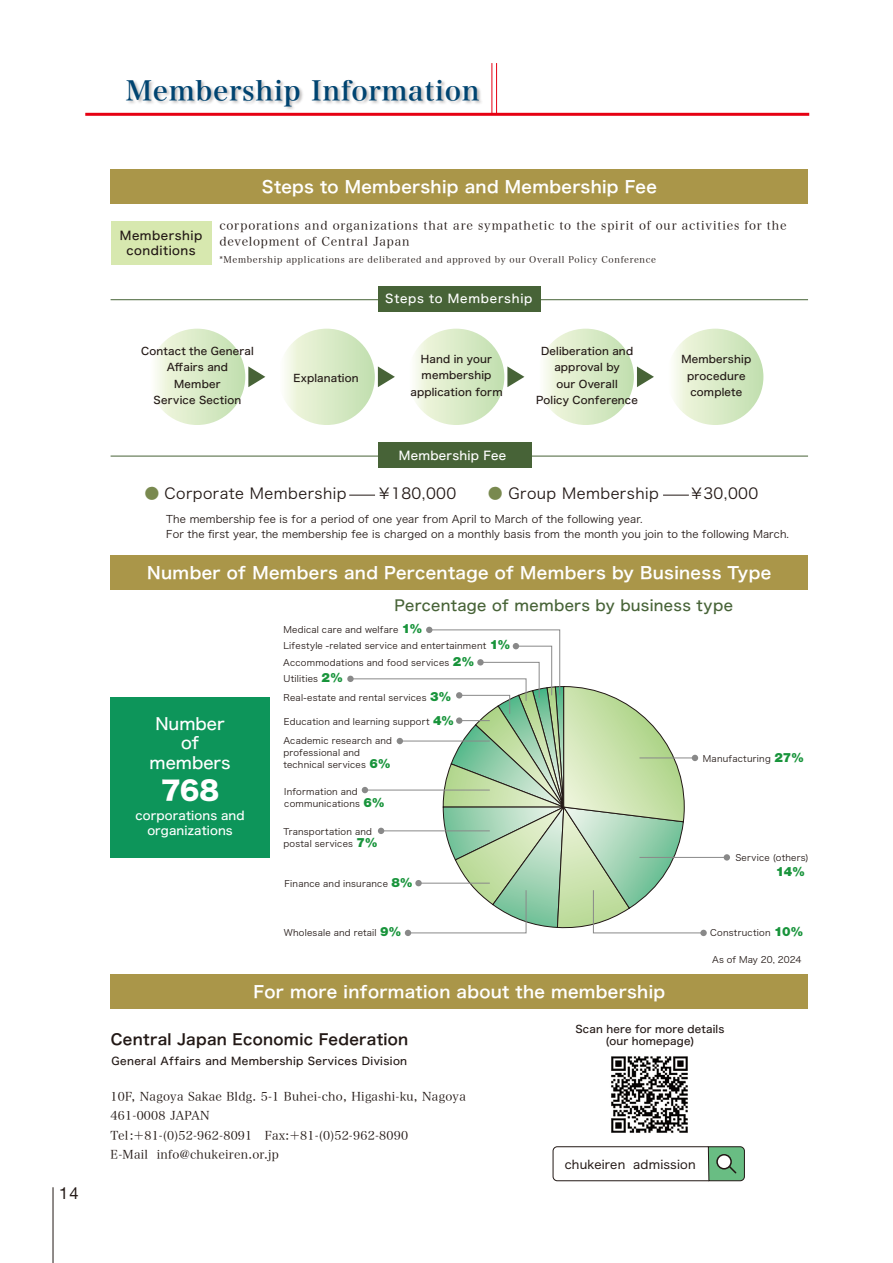
<style>
.page{position:relative;width:893px;height:1263px;background:#fff}
.page>*{position:absolute;margin:0;border:0;box-sizing:border-box;transform-origin:0 0}
.t1{font:27px "Hira Min Pro W6";letter-spacing:.025em;color:#004471}
.t2{font:25.5px "Hiragino Sans W8";color:#fff}
.t3{font:16.5px "Hiragino Sans W6";letter-spacing:.02em;color:#fff}
.t4{font:16.5px/19.5px "Hiragino Sans W5";color:#fff;text-align:center}
.t5{font:16.5px "Helvetica Neue";color:#221815}
.t6{font:15px "Hiragino Sans W3";letter-spacing:.03em;color:#221815}
.t7{font:15px "Hiragino Sans W5";letter-spacing:.02em;color:#476337}
.t8{font:15px "Hiragino Sans W6";letter-spacing:.02em;color:#221815}
.t9{font:900 12.75px "Helvetica Neue";color:#18943b}
.t10{font:12px/19.5px "Hira Min Pro W3";letter-spacing:.02em;color:#221815}
.t11{font:12px/16.5px "Hira Min Pro W3";letter-spacing:.05em;color:#221815}
.t12{font:12px/15px "Hiragino Sans W5";letter-spacing:.02em;color:#fff;text-align:center}
.t13{font:12px/14.4px "Hiragino Sans W5";letter-spacing:.04em;color:#221815;text-align:center}
.t14{font:12px "Hiragino Sans W4";letter-spacing:.015em;color:#221815}
.t15{font:12px "Hiragino Sans W5";letter-spacing:.06em;color:#fff}
.t16{font:10.65px "Hiragino Sans W5";letter-spacing:.035em;color:#221815}
.t17{font:10.5px/16.5px "Hiragino Sans W5";letter-spacing:.015em;color:#221815;text-align:center}
.t18{font:10.5px/15px "Hiragino Sans W3";letter-spacing:.01em;color:#221815}
.t19{font:9px/12px "Hiragino Sans W3";letter-spacing:.025em;color:#221815}
.t20{font:9px "Hira Min Pro W3";letter-spacing:.07em;color:#221815}
.t21{font:9px/16.2px "Hiragino Sans W3";letter-spacing:.025em;color:#221714}
.t22{font:9px "Hiragino Sans W3";letter-spacing:.025em;color:#231815}
.t23{font:9px "Hiragino Sans W3";color:#221815}
.s1{color:#79894f}
.s2{color:#231815}
.s3{font-family:"Helvetica Neue";font-weight:900;font-size:12.75px;color:#18943b}
</style>
<div class="page">
<hr style="left:85px;top:113px;width:724px;height:3px;background:#e60012">
<img style="left:124px;top:81px;width:363px;height:35px">
<hr style="left:53px;top:1187px;width:1px;height:76px;background:#221815">
<hr style="left:491px;top:63px;width:1px;height:51px;background:#e60012">
<hr style="left:496px;top:63px;width:1px;height:51px;background:#e60012">
<div style="left:111px;top:169px;width:697px;height:34px;background:#aa9649"></div>
<div style="left:111px;top:555px;width:697px;height:34px;background:#aa9649"></div>
<div style="left:111px;top:974px;width:697px;height:34px;background:#aa9649"></div>
<div style="left:111px;top:221px;width:101px;height:43px;background:#d7e8af"></div>
<div style="left:111px;top:697px;width:159px;height:161px;background:#0d955a"></div>
<img style="left:611px;top:1056px;width:77px;height:77px">
<hr style="left:111px;top:456px;width:697px;height:1px;background:#476337">
<hr style="left:111px;top:299px;width:697px;height:1px;background:#476337">
<svg style="left:349px;top:495px;width:26px;height:1px"></svg>
<svg style="left:663px;top:495px;width:26px;height:1px"></svg>
<div style="left:149px;top:329px;width:96px;height:96px;background:linear-gradient(to right,#fafbed,#c0deac);border-radius:48px"></div>
<svg style="left:248px;top:366px;width:17px;height:21px"></svg>
<div style="left:278px;top:329px;width:97px;height:96px;background:linear-gradient(to right,#fafbee,#c0deab);border-radius:48px"></div>
<svg style="left:378px;top:366px;width:17px;height:21px"></svg>
<div style="left:408px;top:329px;width:96px;height:96px;background:linear-gradient(to right,#fafbed,#c0deab);border-radius:48px"></div>
<svg style="left:507px;top:366px;width:17px;height:21px"></svg>
<div style="left:537px;top:329px;width:97px;height:96px;background:linear-gradient(to right,#fafbee,#bfdeab);border-radius:48px"></div>
<svg style="left:637px;top:366px;width:17px;height:21px"></svg>
<div style="left:667px;top:329px;width:96px;height:96px;background:linear-gradient(to right,#fafbed,#c0deab);border-radius:48px"></div>
<svg style="left:552px;top:1146px;width:193px;height:35px"></svg>
<div style="left:717px;top:1155px;width:14px;height:14px;background:#fff;border-radius:50%"></div>
<div style="left:716px;top:1154px;width:16px;height:15px;border:2px solid #221815;border-radius:50%"></div>
<hr style="left:639px;top:857px;width:88px;height:1px;background:#898989">
<svg style="left:724px;top:854px;width:6px;height:6px"></svg>
<div style="left:700px;top:930px;width:7px;height:6px;background:#898989;border-radius:50%"></div>
<div style="left:347px;top:676px;width:7px;height:6px;background:#898989;border-radius:50%"></div>
<svg style="left:350px;top:627px;width:354px;height:309px"></svg>
<div style="left:378px;top:443px;width:154px;height:25px;background:#476337"></div>
<div style="left:378px;top:286px;width:162px;height:26px;background:#476337"></div>
<h3 class="t5" style="left:59px;top:1183px;width:21px">14</h3>
<h1 class="t1" style="left:126px;top:67px;width:355px">Membership Information</h1>
<h3 class="t13" style="left:120px;top:228px;width:84px">Membership conditions</h3>
<h3 class="t3" style="left:262px;top:172px;width:397px">Steps to Membership and Membership Fee</h3>
<h3 class="t11" style="left:219px;top:216px;width:569px">corporations and organizations that are sympathetic to the spirit of our activities for the development of Central Japan</h3>
<p class="t20" style="left:219px;top:252px;width:438px">*Membership applications are deliberated and approved by our Overall Policy Conference</p>
<h3 class="t15" style="left:385px;top:288px;width:149px">Steps to Membership</h3>
<p class="t17" style="left:141px;top:342px;width:114px">Contact the General<br>Affairs and<br>Member<br>Service Section</p>
<p class="t17" style="left:293px;top:369px;width:67px">Explanation</p>
<p class="t17" style="left:410px;top:350px;width:94px">Hand in your membership application form</p>
<p class="t17" style="left:536px;top:342px;width:103px">Deliberation and approval by<br>our Overall<br>Policy Conference</p>
<p class="t17" style="left:681px;top:350px;width:71px">Membership procedure complete</p>
<h3 class="t12" style="left:399px;top:447px;width:109px">Membership Fee</h3>
<h3 class="t6" style="left:145px;top:480px;width:615px"><span class="s1">●</span> Corporate Membership　　￥180,000　　<span class="s1">●</span> Group Membership　　￥30,000</h3>
<p class="t18" style="left:166px;top:510px;width:624px">The membership fee is for a period of one year from April to March of the following year.<br>For the first year, the membership fee is charged on a monthly basis from the month you join to the following March.</p>
<h3 class="t3" style="left:147px;top:557px;width:626px">Number of Members and Percentage of Members by Business Type</h3>
<h3 class="t7" style="left:395px;top:592px;width:340px">Percentage of members by business type</h3>
<p class="t21" style="left:283px;top:621px;width:229px"><span class="s2">Medical care and welfare</span> <span class="s3">1%<br></span>Lifestyle -related service and entertainment <span class="s3">1%</span></p>
<p class="t19" style="left:283px;top:655px;width:193px">Accommodations and food services <span class="s3">2%</span></p>
<p class="t19" style="left:284px;top:672px;width:61px">Utilities <span class="s3">2%</span></p>
<h3 class="t4" style="left:150px;top:713px;width:82px">Number of members</h3>
<h2 class="t2" style="left:161px;top:777px;width:60px">768</h2>
<h3 class="t12" style="left:135px;top:807px;width:111px">corporations and organizations</h3>
<p class="t22" style="left:284px;top:689px;width:170px">Real-estate and rental services <span class="s3">3%</span></p>
<p class="t19" style="left:284px;top:715px;width:172px">Education and learning support <span class="s3">4%</span></p>
<p class="t19" style="left:283px;top:734px;width:110px">Academic research and professional and technical services <span class="s3">6%</span></p>
<p class="t19" style="left:284px;top:785px;width:102px">Information and communications <span class="s3">6%</span></p>
<p class="t19" style="left:284px;top:825px;width:96px">Transportation and postal services <span class="s3">7%</span></p>
<p class="t19" style="left:703px;top:751px;width:103px">Manufacturing <span class="s3">27%</span></p>
<p class="t19" style="left:735px;top:850px;width:75px">Service (others)</p>
<h3 class="t9" style="left:776px;top:863px;width:31px">14%</h3>
<p class="t19" style="left:285px;top:877px;width:130px">Finance and insurance <span class="s3">8%</span></p>
<p class="t19" style="left:284px;top:926px;width:119px">Wholesale and retail <span class="s3">9%</span></p>
<p class="t19" style="left:710px;top:926px;width:95px">Construction <span class="s3">10%</span></p>
<h3 class="t3" style="left:253px;top:977px;width:413px">For more information about the membership</h3>
<p class="t23" style="left:712px;top:952px;width:91px">As of May 20, 2024</p>
<h3 class="t8" style="left:111px;top:1026px;width:299px">Central Japan Economic Federation</h3>
<p class="t16" style="left:111px;top:1051px;width:297px">General Affairs and Membership Services Division</p>
<h3 class="t10" style="left:111px;top:1085px;width:357px">10F, Nagoya Sakae Bldg. 5-1 Buhei-cho, Higashi-ku, Nagoya 461-0008 JAPAN<br>Tel:＋81-(0)52-962-8091　Fax:＋81-(0)52-962-8090<br>E-Mail info@chukeiren.or.jp</h3>
<p class="t17" style="left:575px;top:1022px;width:150px;line-height:12px">Scan here for more details (our homepage)</p>
<h3 class="t14" style="left:565px;top:1153px;width:132px">chukeiren admission</h3>
</div>
